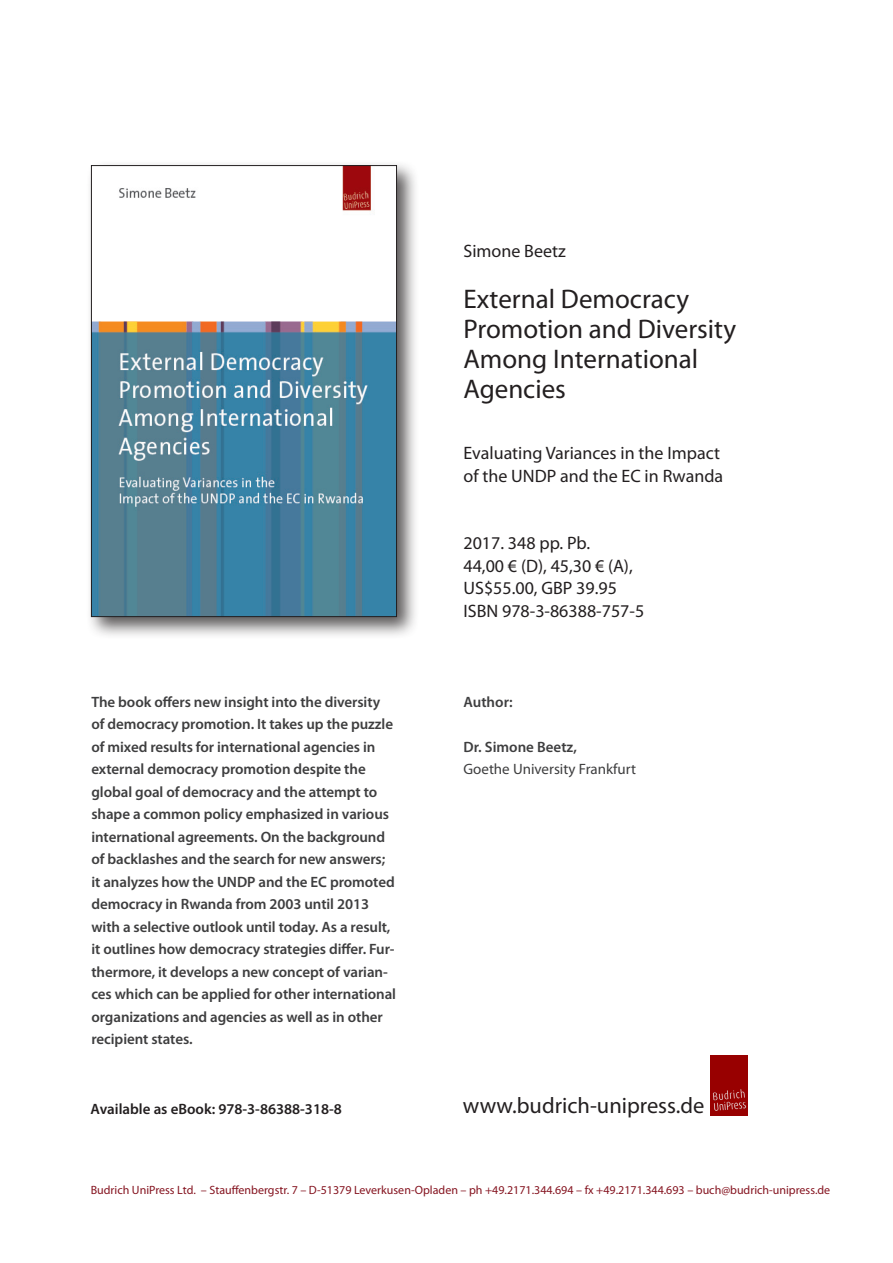
<style>
.page{position:relative;width:893px;height:1263px;background:#fff}
.page>*{position:absolute;margin:0;border:0;box-sizing:border-box;transform-origin:0 0}
.t1{font:27px "Myriad Pro";color:#231f20}
.t2{font:22.5px "Myriad Pro";color:#231f20}
.t3{font:18px "Myriad Pro";color:#231f20}
.t4{font:600 15px/22.5px "Myriad Pro";letter-spacing:-.005em;color:#3e3e3f}
.t5{font:600 15px "Myriad Pro";color:#231f20}
.t6{font:15px "Myriad Pro";color:#3e3e3f}
.t7{font:12px "Myriad Pro";color:#851420}
</style>
<div class="page">
<div style="left:86px;top:160px;width:334px;height:480px;background:#231f20;opacity:.75"></div>
<img style="left:93px;top:167px;width:302px;height:448px">
<div style="left:91px;top:165px;width:306px;height:452px;border:1px solid #231f20"></div>
<img style="left:710px;top:1055px;width:38px;height:61px">
<p class="t3" style="left:463px;top:239px;width:104px">Simone Beetz</p>
<p class="t1" style="left:463px;top:282px;width:227px">External Democracy</p>
<p class="t1" style="left:463px;top:312px;width:274px">Promotion and Diversity</p>
<p class="t1" style="left:463px;top:342px;width:236px">Among International</p>
<p class="t1" style="left:463px;top:372px;width:104px">Agencies</p>
<p class="t3" style="left:463px;top:442px;width:258px">Evaluating Variances in the Impact</p>
<p class="t3" style="left:463px;top:464px;width:261px">of the UNDP and the EC in Rwanda</p>
<p class="t4" style="left:91px;top:690px;width:306px">The book offers new insight into the diversity of democracy promotion. It takes up the puzzle of mixed results for international agencies in external democracy promotion despite the global goal of democracy and the attempt to shape a common policy emphasized in various international agreements. On the background of backlashes and the search for new answers; it analyzes how the UNDP and the EC promoted democracy in Rwanda from 2003 until 2013 with a selective outlook until today. As a result, it outlines how democracy strategies differ. Fur&shy;thermore, it develops a new concept of varian&shy;ces which can be applied for other international organizations and agencies as well as in other recipient states.</p>
<p class="t3" style="left:463px;top:532px;width:128px">2017. 348 pp. Pb.</p>
<p class="t3" style="left:463px;top:554px;width:171px">44,00 € (D), 45,30 € (A),</p>
<p class="t3" style="left:463px;top:577px;width:155px">US$55.00, GBP 39.95</p>
<p class="t3" style="left:463px;top:599px;width:182px">ISBN 978-3-86388-757-5</p>
<p class="t4" style="left:463px;top:690px;width:51px">Author:</p>
<p class="t4" style="left:463px;top:735px;width:115px">Dr. Simone Beetz,</p>
<p class="t6" style="left:463px;top:760px;width:174px">Goethe University Frankfurt</p>
<p class="t5" style="left:91px;top:1099px;width:253px">Available as eBook: 978-3-86388-318-8</p>
<p class="t2" style="left:463px;top:1091px;width:243px">www.budrich-unipress.de</p>
<p class="t7" style="left:91px;top:1183px;width:741px">Budrich UniPress Ltd. – Stauffenbergstr. 7 – D-51379 Leverkusen-Opladen – ph +49.2171.344.694 – fx +49.2171.344.693 – buch@budrich-unipress.de</p>
</div>
